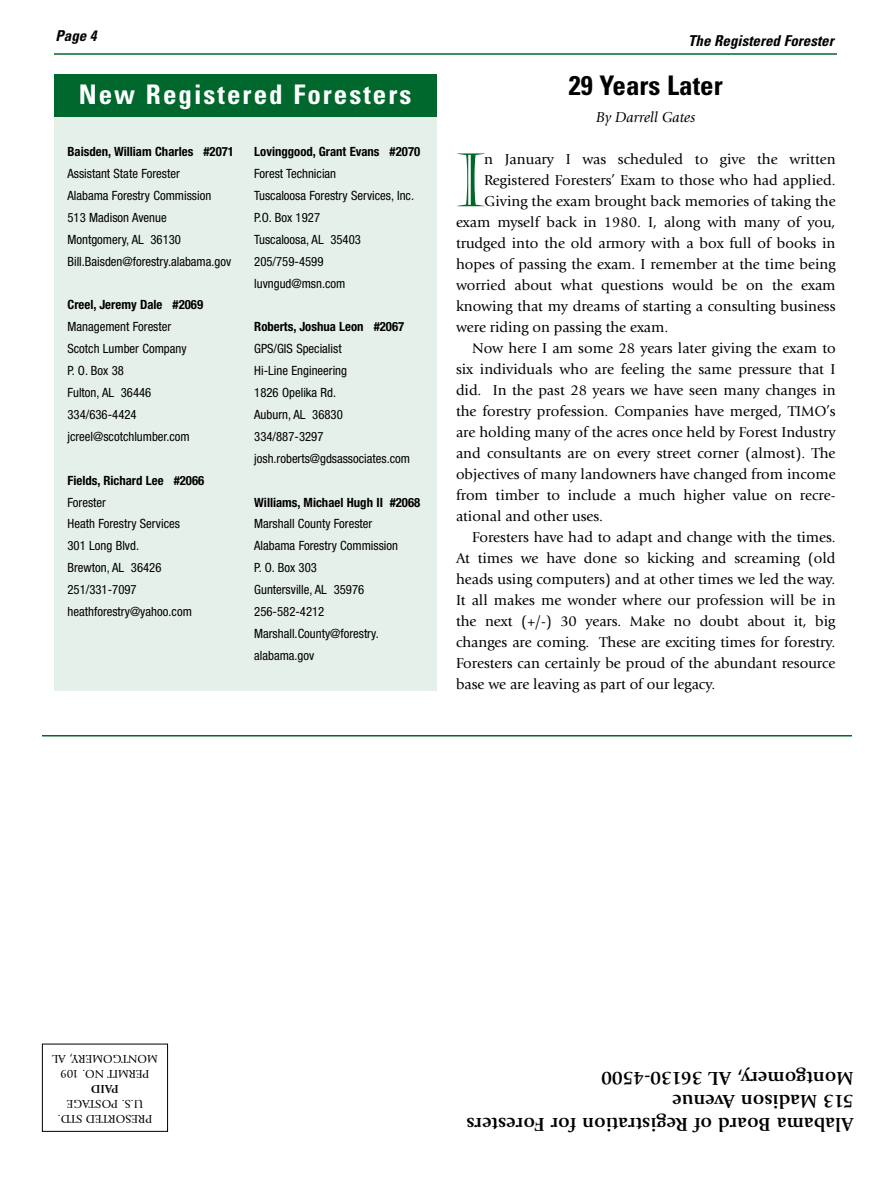
<style>
.page{position:relative;width:891px;height:1188px;background:#fff}
.page>*{position:absolute;margin:0;border:0;box-sizing:border-box;transform-origin:0 0}
.t1{font:73.8px "Castellar";color:#00682c}
.t2{font:700 condensed 27px "Univers";letter-spacing:.075em;color:#fff}
.t3{font:700 condensed 27px "Univers";color:#000}
.t4{font:700 19.5px/23.4px "Giovanni";color:#000}
.t5{font:15px "Giovanni";color:#000}
.t6{font:italic 700 condensed 15px "Univers";color:#000}
.t7{font:italic 15px "Giovanni";color:#000}
.t8{font:condensed 12.75px/21.9px "Helvetica Neue";color:#000}
.t9{font:700 condensed 12.75px "Helvetica Neue";color:#000}
.t10{font:12px/15px "Giovanni";color:#000;text-align:center}
.t11{font:700 12px "Giovanni";color:#000}
</style>
<div class="page">
<hr style="left:54px;top:53px;width:783px;height:2px;background:#00682c">
<div style="left:42px;top:1044px;width:126px;height:88px;border:1px solid #000"></div>
<hr style="left:42px;top:735px;width:810px;height:1px;background:#00682c">
<div style="left:54px;top:115px;width:382px;height:576px;background:#e6f0ea"></div>
<div style="left:54px;top:74px;width:382px;height:43px;background:#00682c"></div>
<p class="t6" style="left:56px;top:31px;width:43px">Page 4</p>
<h2 class="t2" style="left:79px;top:85px;width:334px">New Registered Foresters</h2>
<p class="t9" style="left:68px;top:147px;width:168px">Baisden, William Charles #2071</p>
<p class="t8" style="left:68px;top:164px;width:165px">Assistant State Forester<br>Alabama Forestry Commission<br>513 Madison Avenue<br>Montgomery, AL 36130<br>Bill.Baisden@forestry.alabama.gov</p>
<p class="t9" style="left:68px;top:300px;width:137px">Creel, Jeremy Dale #2069</p>
<p class="t8" style="left:68px;top:317px;width:124px">Management Forester<br>Scotch Lumber Company<br>P. O. Box 38<br>Fulton, AL 36446<br>334/636-4424 jcreel@scotchlumber.com</p>
<p class="t9" style="left:68px;top:475px;width:138px">Fields, Richard Lee #2066</p>
<p class="t8" style="left:68px;top:492px;width:126px">Forester<br>Heath Forestry Services<br>301 Long Blvd.<br>Brewton, AL 36426<br>251/331-7097 heathforestry@yahoo.com</p>
<p class="t9" style="left:254px;top:147px;width:168px">Lovinggood, Grant Evans #2070</p>
<p class="t8" style="left:254px;top:164px;width:161px">Forest Technician<br>Tuscaloosa Forestry Services, Inc.<br>P.O. Box 1927<br>Tuscaloosa, AL 35403<br>205/759-4599 luvngud@msn.com</p>
<p class="t9" style="left:254px;top:322px;width:152px">Roberts, Joshua Leon #2067</p>
<p class="t8" style="left:254px;top:339px;width:157px">GPS/GIS Specialist<br>Hi-Line Engineering<br>1826 Opelika Rd.<br>Auburn, AL 36830<br>334/887-3297 josh.roberts@gdsassociates.com</p>
<p class="t9" style="left:254px;top:497px;width:168px">Williams, Michael Hugh II #2068</p>
<p class="t8" style="left:254px;top:514px;width:145px">Marshall County Forester<br>Alabama Forestry Commission<br>P. O. Box 303<br>Guntersville, AL 35976<br>256-582-4212<br>Marshall.County@forestry. alabama.gov</p>
<p class="t6" style="left:688px;top:35px;width:147px">The Registered Forester</p>
<h2 class="t3" style="left:569px;top:76px;width:155px">29 Years Later</h2>
<p class="t7" style="left:596px;top:111px;width:101px">By Darrell Gates</p>
<h1 class="t1" style="left:456px;top:138px;width:30px">I</h1>
<p class="t5" style="left:484px;top:153px;width:353px">n January I was scheduled to give the written</p>
<p class="t5" style="left:484px;top:174px;width:353px">Registered Foresters’ Exam to those who had applied.</p>
<p class="t5" style="left:484px;top:195px;width:353px">Giving the exam brought back memories of taking the</p>
<p class="t5" style="left:456px;top:216px;width:381px">exam myself back in 1980. I, along with many of you,</p>
<p class="t5" style="left:456px;top:237px;width:381px">trudged into the old armory with a box full of books in</p>
<p class="t5" style="left:456px;top:258px;width:381px">hopes of passing the exam. I remember at the time being</p>
<p class="t5" style="left:456px;top:279px;width:381px">worried about what questions would be on the exam</p>
<p class="t5" style="left:456px;top:300px;width:381px">knowing that my dreams of starting a consulting business</p>
<p class="t5" style="left:456px;top:321px;width:214px">were riding on passing the exam.</p>
<p class="t5" style="left:472px;top:342px;width:365px">Now here I am some 28 years later giving the exam to</p>
<p class="t5" style="left:456px;top:363px;width:381px">six individuals who are feeling the same pressure that I</p>
<p class="t5" style="left:456px;top:384px;width:381px">did. In the past 28 years we have seen many changes in</p>
<p class="t5" style="left:456px;top:405px;width:381px">the forestry profession. Companies have merged, TIMO’s</p>
<p class="t5" style="left:456px;top:426px;width:381px">are holding many of the acres once held by Forest Industry</p>
<p class="t5" style="left:456px;top:447px;width:381px">and consultants are on every street corner (almost). The</p>
<p class="t5" style="left:456px;top:468px;width:381px">objectives of many landowners have changed from income</p>
<p class="t5" style="left:456px;top:489px;width:381px">from timber to include a much higher value on recre-</p>
<p class="t5" style="left:456px;top:510px;width:148px">ational and other uses.</p>
<p class="t5" style="left:472px;top:531px;width:365px">Foresters have had to adapt and change with the times.</p>
<p class="t5" style="left:456px;top:552px;width:381px">At times we have done so kicking and screaming (old</p>
<p class="t5" style="left:456px;top:573px;width:381px">heads using computers) and at other times we led the way.</p>
<p class="t5" style="left:456px;top:594px;width:381px">It all makes me wonder where our profession will be in</p>
<p class="t5" style="left:456px;top:615px;width:381px">the next (+/-) 30 years. Make no doubt about it, big</p>
<p class="t5" style="left:456px;top:636px;width:381px">changes are coming. These are exciting times for forestry.</p>
<p class="t5" style="left:456px;top:657px;width:381px">Foresters can certainly be proud of the abundant resource</p>
<p class="t5" style="left:456px;top:678px;width:261px">base we are leaving as part of our legacy.</p>
<p class="t10" style="left:158px;top:1080px;width:107px;rotate:-180deg">PERMIT NO. 109<br>MONTGOMERY, AL</p>
<p class="t11" style="left:119px;top:1093px;width:29px;rotate:-180deg">PAID</p>
<p class="t10" style="left:152px;top:1125px;width:96px;rotate:-180deg">PRESORTED STD.<br>U.S. POSTAGE</p>
<h3 class="t4" style="left:854px;top:1135px;width:389px;rotate:-180deg">Alabama Board of Registration for Foresters<br>513 Madison Avenue<br>Montgomery, AL 36130-4500</h3>
</div>
